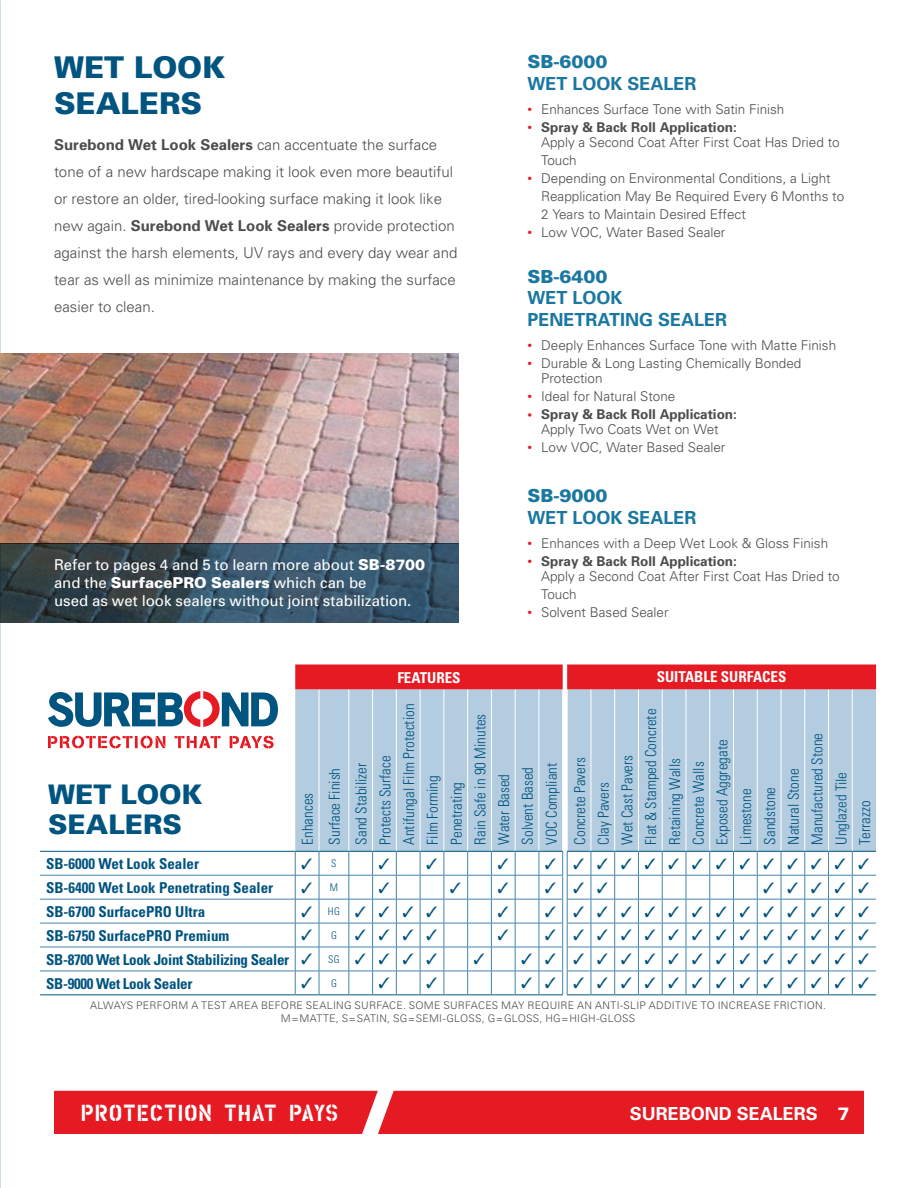
<style>
.page{position:relative;width:918px;height:1188px;background:#fff}
.page>*{position:absolute;margin:0;border:0;box-sizing:border-box;transform-origin:0 0}
.t1{font:900 30px "Univers";color:#005480}
.t2{font:900 27px "Univers";color:#005480}
.t3{font:22.5px "Housebroken Clean";color:#fff}
.t4{font:700 18px/21.6px "Univers";color:#1a77a0}
.t5{font:900 18px "Univers";color:#1a77a0}
.t6{font:700 18px "Univers";color:#fff}
.t7{font:900 18px "Univers";color:#fff}
.t8{font:300 condensed 15px "Univers";color:#005480}
.t9{font:300 15px/27px "Univers";color:#4b4c4d}
.t10{font:700 condensed 15px "Univers";color:#005480}
.t11{font:15px "Univers";letter-spacing:-.005em;color:#fff}
.t12{font:700 condensed 15px "Univers";letter-spacing:-.02em;color:#005480}
.t13{font:900 15px "Univers";color:#fff}
.t14{font:700 condensed 15px "Univers";color:#fff}
.t15{font:300 13.5px/18px "Univers";color:#4b4c4d}
.t16{font:700 13.5px/15px "Univers";color:#4b4c4d;text-align:center}
.t17{font:300 10.5px "Univers";letter-spacing:.025em;color:#4b4c4d}
.t18{font:300 condensed 10.5px "Univers";color:#005480}
.s1{font-weight:700}
.s2{font-weight:900}
.s3{font-weight:400}
.s4{font-weight:400;color:#e51a23}
.s5{color:#e51a23}
.s6{font-weight:300}
</style>
<div class="page">
<img style="left:0;top:0;width:1px;height:1188px">
<div style="left:54px;top:1091px;width:810px;height:43px;background:#e51a23"></div>
<svg style="left:295px;top:664px;width:581px;height:26px;background:#e5252d"></svg>
<div style="left:295px;top:690px;width:581px;height:161px;background:#b4ccdf"></div>
<svg style="left:40px;top:852px;width:309px;height:142px"></svg>
<hr style="left:319px;top:690px;width:1px;height:161px;background:#fff">
<hr style="left:349px;top:690px;width:1px;height:161px;background:#fff">
<hr style="left:372px;top:690px;width:1px;height:161px;background:#fff">
<hr style="left:396px;top:690px;width:1px;height:161px;background:#fff">
<hr style="left:420px;top:690px;width:1px;height:161px;background:#fff">
<hr style="left:444px;top:690px;width:1px;height:161px;background:#fff">
<hr style="left:467px;top:690px;width:1px;height:161px;background:#fff">
<hr style="left:491px;top:690px;width:1px;height:161px;background:#fff">
<hr style="left:515px;top:690px;width:1px;height:161px;background:#fff">
<hr style="left:539px;top:690px;width:1px;height:161px;background:#fff">
<hr style="left:562px;top:690px;width:1px;height:161px;background:#fff">
<hr style="left:567px;top:690px;width:1px;height:161px;background:#fff">
<hr style="left:591px;top:690px;width:1px;height:161px;background:#fff">
<hr style="left:614px;top:690px;width:1px;height:161px;background:#fff">
<hr style="left:638px;top:690px;width:1px;height:161px;background:#fff">
<hr style="left:662px;top:690px;width:1px;height:161px;background:#fff">
<hr style="left:686px;top:690px;width:1px;height:161px;background:#fff">
<hr style="left:709px;top:690px;width:1px;height:161px;background:#fff">
<hr style="left:733px;top:690px;width:1px;height:161px;background:#fff">
<hr style="left:757px;top:690px;width:1px;height:161px;background:#fff">
<hr style="left:781px;top:690px;width:1px;height:161px;background:#fff">
<hr style="left:805px;top:690px;width:1px;height:161px;background:#fff">
<hr style="left:828px;top:690px;width:1px;height:161px;background:#fff">
<hr style="left:852px;top:690px;width:1px;height:161px;background:#fff">
<hr style="left:40px;top:851px;width:255px;height:1px;background:#005480">
<hr style="left:40px;top:994px;width:255px;height:1px;background:#005480">
<hr style="left:319px;top:994px;width:30px;height:1px;background:#005480">
<hr style="left:319px;top:851px;width:30px;height:1px;background:#005480">
<hr style="left:40px;top:875px;width:255px;height:1px;background:#4185ac">
<hr style="left:319px;top:875px;width:30px;height:1px;background:#4185ac">
<hr style="left:40px;top:899px;width:255px;height:1px;background:#4185ac">
<hr style="left:319px;top:899px;width:30px;height:1px;background:#4185ac">
<hr style="left:40px;top:923px;width:255px;height:1px;background:#4185ac">
<hr style="left:319px;top:923px;width:30px;height:1px;background:#4185ac">
<hr style="left:40px;top:947px;width:255px;height:1px;background:#4185ac">
<hr style="left:319px;top:947px;width:30px;height:1px;background:#4185ac">
<hr style="left:40px;top:971px;width:255px;height:1px;background:#4185ac">
<hr style="left:319px;top:971px;width:30px;height:1px;background:#4185ac">
<img style="left:0;top:354px;width:459px;height:189px">
<svg style="left:48px;top:691px;width:230px;height:36px"></svg>
<svg style="left:48px;top:736px;width:226px;height:12px"></svg>
<svg style="left:0;top:543px;width:459px;height:80px;background:#354c5b"></svg>
<svg style="left:295px;top:851px;width:25px;height:144px"></svg>
<svg style="left:349px;top:851px;width:527px;height:144px"></svg>
<p class="t1" style="left:54px;top:49px;width:173px">WET LOOK</p>
<p class="t1" style="left:54px;top:85px;width:150px">SEALERS</p>
<p class="t9" style="left:54px;top:131px;width:405px"><span class="s1">Surebond Wet Look Sealers</span> can accentuate the surface tone of a new hardscape making it look even more beautiful or restore an older, tired-looking surface making it look like new again. <span class="s1">Surebond Wet Look Sealers</span> provide protection against the harsh elements, UV rays and every day wear and tear as well as minimize maintenance by making the surface easier to clean.</p>
<p class="t11" style="left:54px;top:556px;width:373px">Refer to pages 4 and 5 to learn more about <span class="s2">SB-8700</span></p>
<p class="t13" style="left:54px;top:573px;width:314px"><span class="s3">and the</span> SurfacePRO Sealers <span class="s3">which can be</span></p>
<p class="t11" style="left:54px;top:592px;width:359px">used as wet look sealers without joint stabilization.</p>
<p class="t5" style="left:528px;top:51px;width:82px">SB-6000</p>
<p class="t4" style="left:528px;top:73px;width:171px">WET LOOK SEALER</p>
<p class="t15" style="left:528px;top:100px;width:258px"><span class="s4">•</span> Enhances Surface Tone with Satin Finish</p>
<p class="t16" style="left:528px;top:120px;width:211px"><span class="s4">•</span> Spray &amp; Back Roll Application:</p>
<p class="t15" style="left:541px;top:133px;width:300px">Apply a Second Coat After First Coat Has Dried to<br>Touch</p>
<p class="t15" style="left:541px;top:169px;width:305px;text-indent:-14px"><span class="s4">•</span> Depending on Environmental Conditions, a Light<br>Reapplication May Be Required Every 6 Months to<br>2 Years to Maintain Desired Effect</p>
<p class="t15" style="left:528px;top:223px;width:199px"><span class="s4">•</span> Low VOC, Water Based Sealer</p>
<p class="t5" style="left:528px;top:265px;width:82px">SB-6400</p>
<p class="t4" style="left:528px;top:287px;width:201px">WET LOOK<br>PENETRATING SEALER</p>
<p class="t15" style="left:528px;top:336px;width:310px"><span class="s4">•</span> Deeply Enhances Surface Tone with Matte Finish</p>
<p class="t15" style="left:541px;top:356px;width:262px;line-height:15px;text-indent:-14px"><span class="s4">•</span> Durable &amp; Long Lasting Chemically Bonded<br>Protection</p>
<p class="t15" style="left:528px;top:387px;width:149px"><span class="s4">•</span> Ideal for Natural Stone</p>
<p class="t16" style="left:528px;top:407px;width:211px"><span class="s5">•</span> Spray &amp; Back Roll Application:<br><span class="s6">Apply Two Coats Wet on Wet</span></p>
<p class="t15" style="left:528px;top:438px;width:199px"><span class="s4">•</span> Low VOC, Water Based Sealer</p>
<p class="t5" style="left:528px;top:484px;width:82px">SB-9000</p>
<p class="t4" style="left:528px;top:507px;width:171px">WET LOOK SEALER</p>
<p class="t15" style="left:528px;top:534px;width:302px"><span class="s4">•</span> Enhances with a Deep Wet Look &amp; Gloss Finish</p>
<p class="t16" style="left:528px;top:553px;width:211px"><span class="s4">•</span> Spray &amp; Back Roll Application:</p>
<p class="t15" style="left:541px;top:567px;width:300px">Apply a Second Coat After First Coat Has Dried to<br>Touch</p>
<p class="t15" style="left:528px;top:603px;width:143px"><span class="s4">•</span> Solvent Based Sealer</p>
<p class="t2" style="left:48px;top:778px;width:156px">WET LOOK</p>
<p class="t2" style="left:48px;top:808px;width:136px">SEALERS</p>
<p class="t8" style="left:299px;top:845px;width:53px;rotate:-90deg">Enhances</p>
<p class="t14" style="left:397px;top:668px;width:65px">FEATURES</p>
<p class="t14" style="left:657px;top:668px;width:131px">SUITABLE SURFACES</p>
<p class="t8" style="left:326px;top:845px;width:78px;rotate:-90deg">Surface Finish</p>
<p class="t8" style="left:352px;top:845px;width:83px;rotate:-90deg">Sand Stabilizer</p>
<p class="t8" style="left:376px;top:845px;width:91px;rotate:-90deg">Protects Surface</p>
<p class="t8" style="left:400px;top:845px;width:142px;rotate:-90deg">Antifungal Film Protection</p>
<p class="t8" style="left:424px;top:845px;width:71px;rotate:-90deg">Film Forming</p>
<p class="t8" style="left:447px;top:845px;width:64px;rotate:-90deg">Penetrating</p>
<p class="t8" style="left:471px;top:845px;width:132px;rotate:-90deg">Rain Safe in 90 Minutes</p>
<p class="t8" style="left:495px;top:845px;width:72px;rotate:-90deg">Water Based</p>
<p class="t8" style="left:519px;top:845px;width:79px;rotate:-90deg">Solvent Based</p>
<p class="t8" style="left:542px;top:845px;width:83px;rotate:-90deg">VOC Compliant</p>
<p class="t8" style="left:571px;top:845px;width:89px;rotate:-90deg">Concrete Pavers</p>
<p class="t8" style="left:594px;top:845px;width:64px;rotate:-90deg">Clay Pavers</p>
<p class="t8" style="left:618px;top:845px;width:91px;rotate:-90deg">Wet Cast Pavers</p>
<p class="t8" style="left:642px;top:845px;width:137px;rotate:-90deg">Flat &amp; Stamped Concrete</p>
<p class="t8" style="left:666px;top:845px;width:88px;rotate:-90deg">Retaining Walls</p>
<p class="t8" style="left:690px;top:845px;width:85px;rotate:-90deg">Concrete Walls</p>
<p class="t8" style="left:713px;top:845px;width:106px;rotate:-90deg">Exposed Aggregate</p>
<p class="t8" style="left:737px;top:845px;width:57px;rotate:-90deg">Limestone</p>
<p class="t8" style="left:761px;top:845px;width:59px;rotate:-90deg">Sandstone</p>
<p class="t8" style="left:785px;top:845px;width:77px;rotate:-90deg">Natural Stone</p>
<p class="t8" style="left:808px;top:845px;width:113px;rotate:-90deg">Manufactured Stone</p>
<p class="t10" style="left:46px;top:855px;width:154px">SB-6000 Wet Look Sealer</p>
<p class="t18" style="left:331px;top:857px;width:7px">S</p>
<p class="t10" style="left:46px;top:879px;width:229px">SB-6400 Wet Look Penetrating Sealer</p>
<p class="t18" style="left:330px;top:881px;width:10px">M</p>
<p class="t10" style="left:46px;top:903px;width:161px">SB-6700 SurfacePRO Ultra</p>
<p class="t18" style="left:328px;top:905px;width:13px">HG</p>
<p class="t10" style="left:46px;top:926px;width:185px">SB-6750 SurfacePRO Premium</p>
<p class="t18" style="left:331px;top:929px;width:7px">G</p>
<p class="t12" style="left:46px;top:950px;width:245px">SB-8700 Wet Look Joint Stabilizing Sealer</p>
<p class="t18" style="left:328px;top:953px;width:13px">SG</p>
<p class="t12" style="left:46px;top:974px;width:148px">SB-9000 Wet Look Sealer</p>
<p class="t18" style="left:331px;top:977px;width:7px">G</p>
<p class="t17" style="left:90px;top:999px;width:737px">ALWAYS PERFORM A TEST AREA BEFORE SEALING SURFACE. SOME SURFACES MAY REQUIRE AN ANTI-SLIP ADDITIVE TO INCREASE FRICTION.</p>
<p class="t17" style="left:281px;top:1012px;width:356px">M=MATTE, S=SATIN, SG=SEMI-GLOSS, G=GLOSS, HG=HIGH-GLOSS</p>
<p class="t8" style="left:832px;top:845px;width:74px;rotate:-90deg">Unglazed Tile</p>
<p class="t8" style="left:856px;top:845px;width:45px;rotate:-90deg">Terrazzo</p>
<p class="t3" style="left:80px;top:1099px;width:260px">PROTECTION THAT PAYS</p>
<p class="t6" style="left:630px;top:1103px;width:190px">SUREBOND SEALERS</p>
<p class="t7" style="left:837px;top:1102px;width:14px">7</p>
</div>
